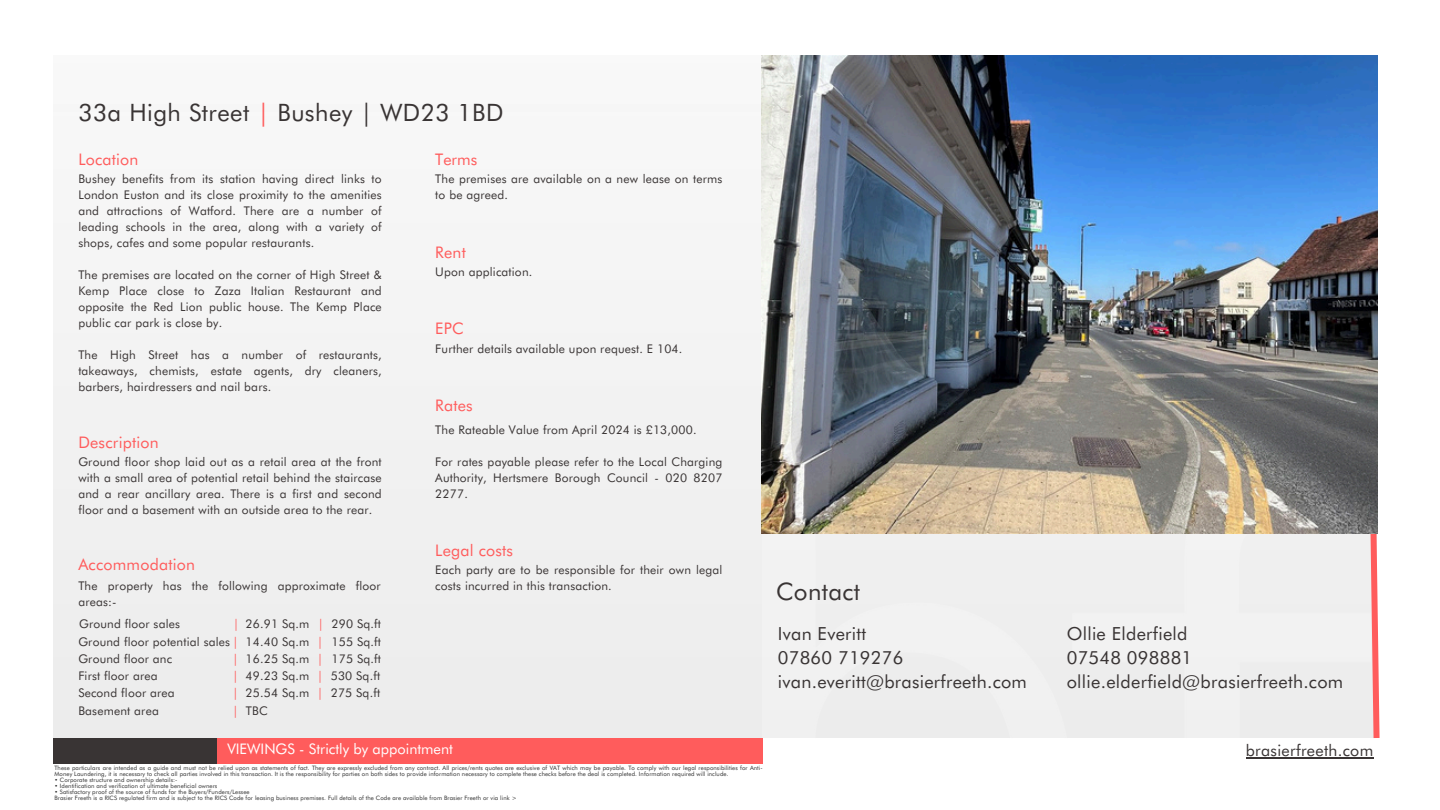
<style>
.page{position:relative;width:1440px;height:810px;background:#fff}
.page>*{position:absolute;margin:0;border:0;box-sizing:border-box;transform-origin:0 0}
.t1{font:24.2px "Futura BT";letter-spacing:.015em;color:#393434}
.t2{font:24px "Futura BT";letter-spacing:.02em;color:#393434}
.t3{font:18px/24px "Futura BT";letter-spacing:.015em;color:#393434}
.t4{font:16px "Futura BT";letter-spacing:.015em;color:#ff5c5c}
.t5{font:16px "Futura BT";letter-spacing:.02em;color:#393434}
.t6{font:14.6px "Futura BT";color:#fff}
.t7{font:12px/16px "Futura BT";letter-spacing:.015em;color:#393434;text-align:justify}
.t8{font:6px/6px "Futura BT";letter-spacing:.015em;color:#2e2e2e}
.s1{color:#ff5c5c}
</style>
<div class="page">
<div style="left:763px;top:534px;width:604px;height:204px;background:#efefef"></div>
<svg style="left:1367px;top:534px;width:13px;height:204px"></svg>
<div style="left:217px;top:738px;width:546px;height:26px;background:#ff5c5c"></div>
<div style="left:53px;top:738px;width:164px;height:26px;background:#393434"></div>
<img style="left:761px;top:55px;width:617px;height:479px">
<hr style="left:1246px;top:757px;width:128px;height:2px;background:#393434">
<h2 class="t2" style="left:78px;top:95px;width:427px">33a High Street <span class="s1">|</span> Bushey | WD23 1BD</h2>
<h3 class="t4" style="left:78px;top:148px;width:62px">Location</h3>
<p class="t7" style="left:78px;top:170px;width:305px">Bushey benefits from its station having direct links to London Euston and its close proximity to the amenities and attractions of Watford. There are a number of leading schools in the area, along with a variety of shops, cafes and some popular restaurants.</p>
<p class="t7" style="left:78px;top:266px;width:305px">The premises are located on the corner of High Street &amp; Kemp Place close to Zaza Italian Restaurant and opposite the Red Lion public house. The Kemp Place public car park is close by.</p>
<p class="t7" style="left:78px;top:346px;width:305px">The High Street has a number of restaurants, takeaways, chemists, estate agents, dry cleaners, barbers, hairdressers and nail bars.</p>
<h3 class="t4" style="left:78px;top:430px;width:82px">Description</h3>
<p class="t7" style="left:78px;top:453px;width:305px">Ground floor shop laid out as a retail area at the front with a small area of potential retail behind the staircase and a rear ancillary area. There is a first and second floor and a basement with an outside area to the rear.</p>
<h3 class="t4" style="left:78px;top:553px;width:118px">Accommodation</h3>
<p class="t7" style="left:78px;top:577px;width:304px">The property has the following approximate floor areas:-</p>
<p class="t7" style="left:78px;top:632px;width:304px;line-height:17.2px">Ground floor potential sales <span class="s1">|</span> 14.40 Sq.m <span class="s1">|</span> 155 Sq.ft<br>Ground floor anc</p>
<p class="t7" style="left:79px;top:615px;width:102px">Ground floor sales</p>
<p class="t7" style="left:233px;top:615px;width:149px"><span class="s1">|</span> 26.91 Sq.m <span class="s1">|</span> 290 Sq.ft</p>
<p class="t7" style="left:232px;top:650px;width:150px"><span class="s1">|</span> 16.25 Sq.m <span class="s1">|</span> 175 Sq.ft</p>
<p class="t7" style="left:78px;top:667px;width:81px">First floor area</p>
<p class="t7" style="left:232px;top:667px;width:149px"><span class="s1">|</span> 49.23 Sq.m <span class="s1">|</span> 530 Sq.ft</p>
<p class="t7" style="left:78px;top:684px;width:98px">Second floor area</p>
<p class="t7" style="left:232px;top:684px;width:149px"><span class="s1">|</span> 25.54 Sq.m <span class="s1">|</span> 275 Sq.ft</p>
<p class="t7" style="left:78px;top:702px;width:82px">Basement area</p>
<p class="t7" style="left:232px;top:702px;width:37px"><span class="s1">|</span> TBC</p>
<h3 class="t4" style="left:435px;top:148px;width:43px">Terms</h3>
<p class="t7" style="left:435px;top:170px;width:289px">The premises are available on a new lease on terms to be agreed.</p>
<h3 class="t4" style="left:435px;top:240px;width:32px">Rent</h3>
<p class="t7" style="left:435px;top:263px;width:99px">Upon application.</p>
<h3 class="t4" style="left:435px;top:317px;width:30px">EPC</h3>
<p class="t7" style="left:435px;top:340px;width:249px">Further details available upon request. E 104.</p>
<h3 class="t4" style="left:435px;top:394px;width:39px">Rates</h3>
<p class="t7" style="left:435px;top:421px;width:263px">The Rateable Value from April 2024 is £13,000.</p>
<p class="t7" style="left:435px;top:453px;width:289px">For rates payable please refer to the Local Charging Authority, Hertsmere Borough Council - 020 8207<br>2277.</p>
<h3 class="t4" style="left:435px;top:538px;width:79px">Legal costs</h3>
<p class="t7" style="left:435px;top:561px;width:289px">Each party are to be responsible for their own legal costs incurred in this transaction.</p>
<h1 class="t1" style="left:776px;top:573px;width:86px">Contact</h1>
<h3 class="t3" style="left:778px;top:620px;width:251px">Ivan Everitt<br>07860 719276 ivan.everitt@brasierfreeth.com</h3>
<h3 class="t3" style="left:1067px;top:620px;width:278px">Ollie Elderfield<br>07548 098881 ollie.elderfield@brasierfreeth.com</h3>
<p class="t6" style="left:227px;top:738px;width:227px">VIEWINGS - Strictly by appointment</p>
<h3 class="t5" style="left:1246px;top:739px;width:129px">brasierfreeth.com</h3>
<p class="t8" style="left:54px;top:764px;width:710px">These particulars are intended as a guide and must not be relied upon as statements of fact. They are expressly excluded from any contract. All prices/rents quotes are exclusive of VAT which may be payable. To comply with our legal responsibilities for Anti-<br>Money Laundering, it is necessary to check all parties involved in this transaction. It is the responsibility for parties on both sides to provide information necessary to complete these checks before the deal is completed. Information required will include.</p>
<p class="t8" style="left:54px;top:776px;width:124px">• Corporate structure and ownership details:-</p>
<p class="t8" style="left:54px;top:782px;width:164px">• Identification and verification of ultimate beneficial owners</p>
<p class="t8" style="left:54px;top:788px;width:464px">• Satisfactory proof of the source of funds for the Buyers/Funders/Lessee<br>Brasier Freeth is a RICS regulated firm and is subject to the RICS Code for leasing business premises. Full details of the Code are available from Brasier Freeth or via link &gt;</p>
</div>
